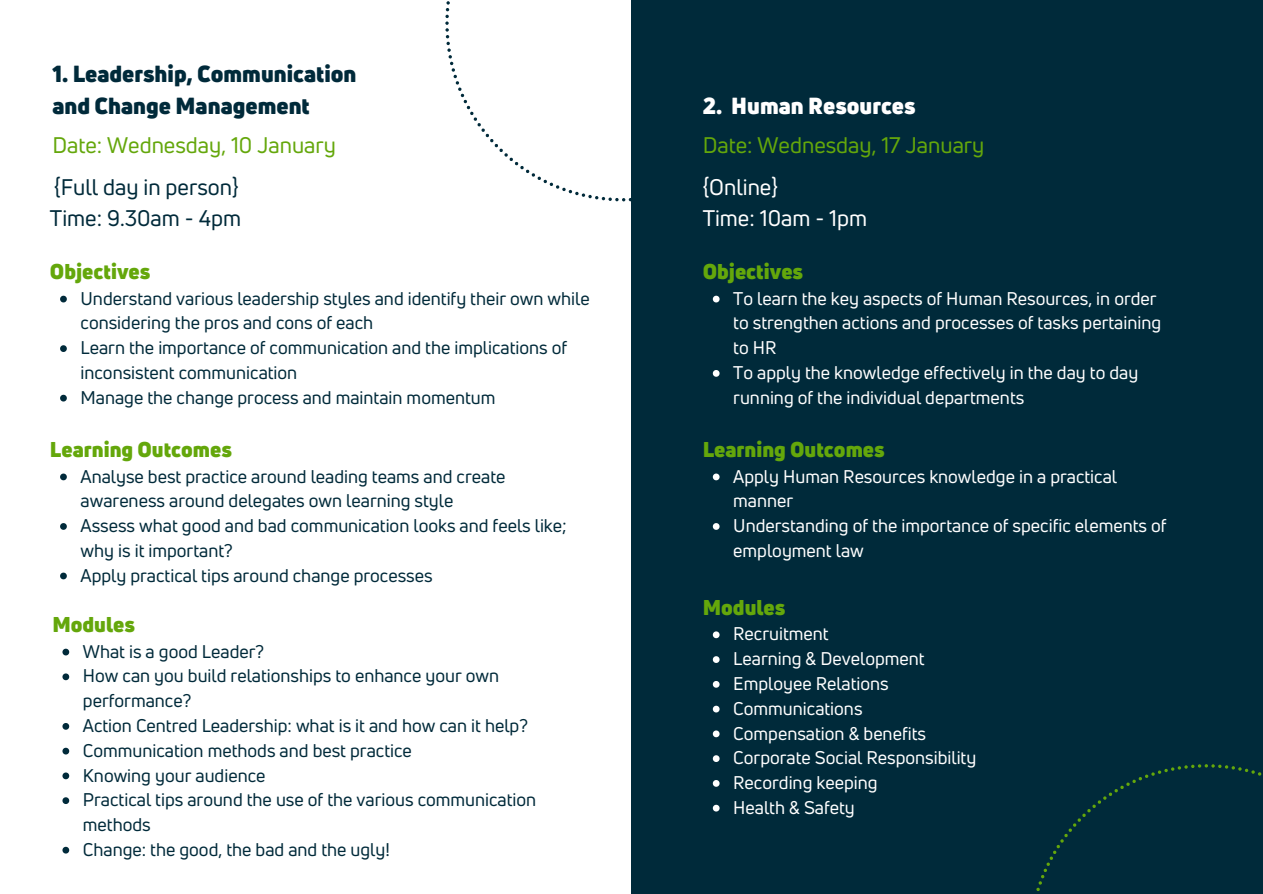
<style>
.page{position:relative;width:1263px;height:894px;background:#fff}
.page>*{position:absolute;margin:0;border:0;box-sizing:border-box;transform-origin:0 0}
.t1{font:900 22.8px/31.5px "Uni Neue";color:#002a3a}
.t2{font:900 22.8px "Uni Neue";color:#fff}
.t3{font:22.05px "Uni Neue";color:#64a70b}
.t4{font:22.05px "Uni Neue";color:#002a3a}
.t5{font:22.05px "Uni Neue";color:#fff}
.t6{font:900 21px "Uni Neue";color:#64a70b}
.t7{font:18px/24.8px "Uni Neue";color:#002a3a}
.t8{font:18px/24.8px "Uni Neue";color:#fff}
</style>
<div class="page">
<div style="left:631px;top:0;width:631px;height:893px;background:#002a3a"></div>
<svg style="left:1036px;top:764px;width:227px;height:129px"></svg>
<svg style="left:62px;top:648px;width:7px;height:7px"></svg>
<svg style="left:62px;top:673px;width:7px;height:7px"></svg>
<svg style="left:62px;top:723px;width:7px;height:6px"></svg>
<svg style="left:62px;top:747px;width:7px;height:7px"></svg>
<svg style="left:62px;top:772px;width:7px;height:7px"></svg>
<svg style="left:62px;top:797px;width:7px;height:6px"></svg>
<svg style="left:62px;top:846px;width:7px;height:7px"></svg>
<svg style="left:60px;top:295px;width:7px;height:7px"></svg>
<svg style="left:60px;top:345px;width:7px;height:7px"></svg>
<svg style="left:60px;top:394px;width:7px;height:7px"></svg>
<svg style="left:60px;top:473px;width:7px;height:7px"></svg>
<svg style="left:60px;top:523px;width:7px;height:6px"></svg>
<svg style="left:60px;top:572px;width:7px;height:7px"></svg>
<svg style="left:445px;top:1px;width:186px;height:200px"></svg>
<svg style="left:713px;top:631px;width:7px;height:7px"></svg>
<svg style="left:713px;top:656px;width:7px;height:6px"></svg>
<svg style="left:713px;top:681px;width:7px;height:6px"></svg>
<svg style="left:713px;top:705px;width:7px;height:7px"></svg>
<svg style="left:713px;top:730px;width:7px;height:7px"></svg>
<svg style="left:713px;top:755px;width:7px;height:6px"></svg>
<svg style="left:713px;top:780px;width:7px;height:6px"></svg>
<svg style="left:713px;top:804px;width:7px;height:7px"></svg>
<svg style="left:713px;top:295px;width:7px;height:7px"></svg>
<svg style="left:713px;top:370px;width:7px;height:6px"></svg>
<svg style="left:713px;top:473px;width:7px;height:7px"></svg>
<svg style="left:713px;top:523px;width:7px;height:6px"></svg>
<p class="t1" style="left:52px;top:58px;width:306px">1. Leadership, Communication and Change Management</p>
<p class="t3" style="left:52px;top:130px;width:285px">Date: Wednesday, 10 January</p>
<p class="t4" style="left:54px;top:172px;width:186px">{Full day in person}</p>
<p class="t4" style="left:50px;top:202px;width:193px">Time: 9.30am - 4pm</p>
<p class="t6" style="left:50px;top:257px;width:102px">Objectives</p>
<p class="t7" style="left:81px;top:285px;width:511px">Understand various leadership styles and identify their own while considering the pros and cons of each</p>
<p class="t7" style="left:81px;top:335px;width:488px">Learn the importance of communication and the implications of inconsistent communication</p>
<p class="t7" style="left:81px;top:384px;width:416px">Manage the change process and maintain momentum</p>
<p class="t6" style="left:50px;top:434px;width:184px">Learning Outcomes</p>
<p class="t7" style="left:81px;top:463px;width:426px">Analyse best practice around leading teams and create awareness around delegates own learning style</p>
<p class="t7" style="left:81px;top:513px;width:488px">Assess what good and bad communication looks and feels like; why is it important?</p>
<p class="t7" style="left:81px;top:562px;width:354px">Apply practical tips around change processes</p>
<p class="t6" style="left:52px;top:609px;width:84px">Modules</p>
<p class="t7" style="left:83px;top:638px;width:183px">What is a good Leader?</p>
<p class="t7" style="left:83px;top:663px;width:418px">How can you build relationships to enhance your own performance?</p>
<p class="t7" style="left:83px;top:712px;width:446px">Action Centred Leadership: what is it and how can it help?</p>
<p class="t7" style="left:83px;top:737px;width:330px">Communication methods and best practice</p>
<p class="t7" style="left:83px;top:762px;width:184px">Knowing your audience</p>
<p class="t7" style="left:83px;top:786px;width:455px">Practical tips around the use of the various communication methods</p>
<p class="t7" style="left:83px;top:836px;width:308px">Change: the good, the bad and the ugly!</p>
<p class="t2" style="left:703px;top:89px;width:214px">2. Human Resources</p>
<p class="t3" style="left:703px;top:130px;width:283px">Date: Wednesday, 17 January</p>
<p class="t5" style="left:703px;top:172px;width:77px">{Online}</p>
<p class="t5" style="left:703px;top:202px;width:166px">Time: 10am - 1pm</p>
<p class="t6" style="left:703px;top:257px;width:102px">Objectives</p>
<p class="t8" style="left:733px;top:285px;width:429px">To learn the key aspects of Human Resources, in order to strengthen actions and processes of tasks pertaining to HR</p>
<p class="t8" style="left:733px;top:360px;width:406px">To apply the knowledge effectively in the day to day running of the individual departments</p>
<p class="t6" style="left:703px;top:434px;width:184px">Learning Outcomes</p>
<p class="t8" style="left:733px;top:463px;width:385px">Apply Human Resources knowledge in a practical manner</p>
<p class="t8" style="left:733px;top:513px;width:435px">Understanding of the importance of specific elements of employment law</p>
<p class="t6" style="left:703px;top:592px;width:84px">Modules</p>
<p class="t8" style="left:733px;top:621px;width:97px">Recruitment</p>
<p class="t8" style="left:733px;top:646px;width:193px">Learning &amp; Development</p>
<p class="t8" style="left:733px;top:670px;width:157px">Employee Relations</p>
<p class="t8" style="left:733px;top:695px;width:131px">Communications</p>
<p class="t8" style="left:733px;top:720px;width:194px">Compensation &amp; benefits</p>
<p class="t8" style="left:733px;top:744px;width:245px">Corporate Social Responsibility</p>
<p class="t8" style="left:733px;top:769px;width:146px">Recording keeping</p>
<p class="t8" style="left:733px;top:794px;width:123px">Health &amp; Safety</p>
</div>
